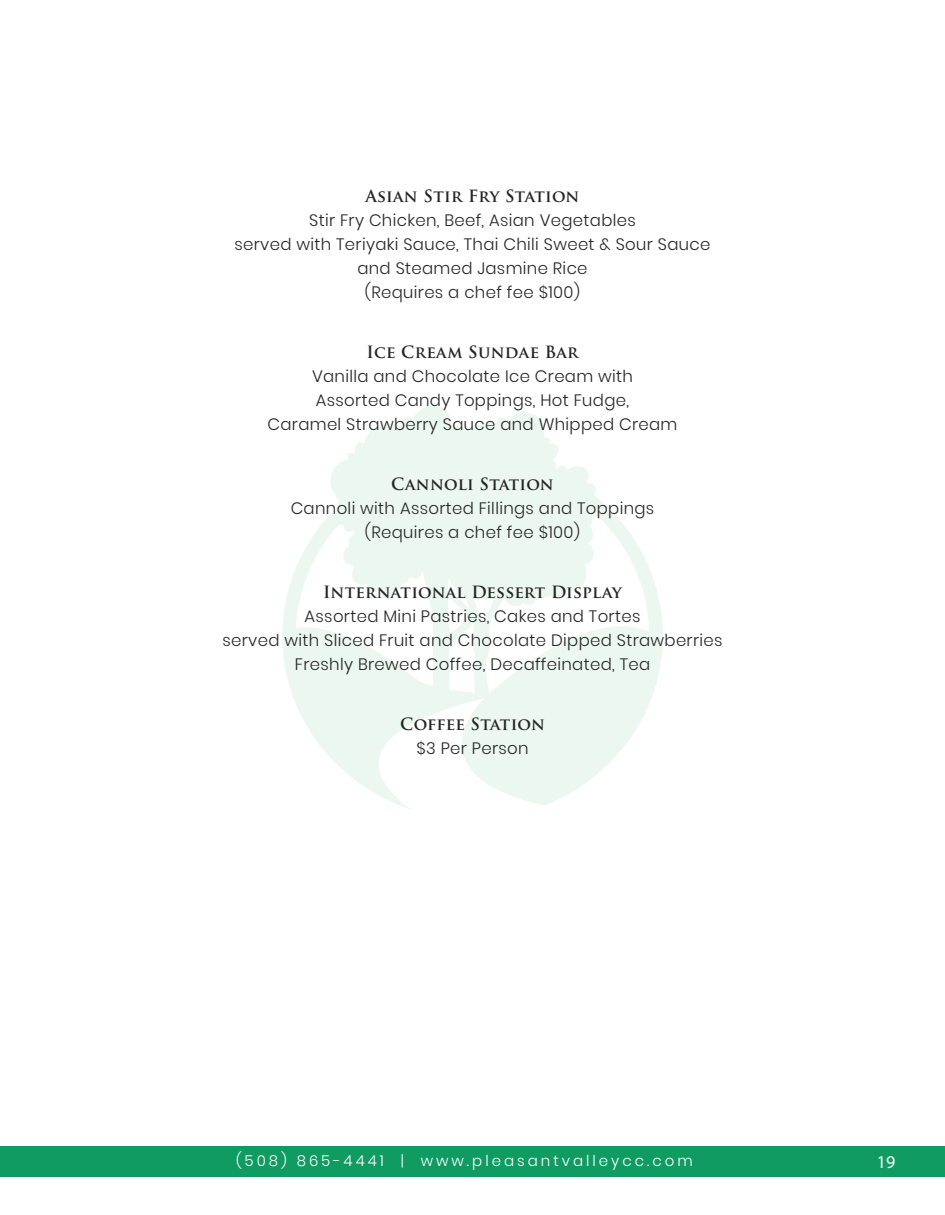
<style>
.page{position:relative;width:945px;height:1215px;background:#fff}
.page>*{position:absolute;margin:0;border:0;box-sizing:border-box;transform-origin:0 0}
.t1{font:18px "Myriad Pro";color:#fff}
.t2{font:300 16.5px/24px "Poppins";letter-spacing:.02em;color:#252525;text-align:center}
.t3{font:700 16.5px "Trajan Pro";letter-spacing:.02em;color:#252525}
.t4{font:700 16.5px "Trajan Pro";color:#252525}
.t5{font:300 15px "Poppins";letter-spacing:.2em;color:#fff}
</style>
<div class="page">
<div style="left:0;top:1146px;width:945px;height:31px;background:#109b63"></div>
<svg style="left:282px;top:406px;width:381px;height:403px;fill:#ecf7f2"></svg>
<p class="t3" style="left:366px;top:188px;width:215px">Asian Stir Fry Station</p>
<p class="t2" style="left:235px;top:208px;width:477px">Stir Fry Chicken, Beef, Asian Vegetables<br>served with Teriyaki Sauce, Thai Chili Sweet &amp; Sour Sauce and Steamed Jasmine Rice<br>(Requires a chef fee $100)</p>
<p class="t3" style="left:367px;top:344px;width:213px">Ice Cream Sundae Bar</p>
<p class="t2" style="left:268px;top:364px;width:411px">Vanilla and Chocolate Ice Cream with<br>Assorted Candy Toppings, Hot Fudge,<br>Caramel Strawberry Sauce and Whipped Cream</p>
<p class="t3" style="left:391px;top:476px;width:164px">Cannoli Station</p>
<p class="t2" style="left:291px;top:496px;width:365px">Cannoli with Assorted Fillings and Toppings (Requires a chef fee $100)</p>
<p class="t3" style="left:323px;top:584px;width:300px">International Dessert Display</p>
<p class="t2" style="left:223px;top:604px;width:502px">Assorted Mini Pastries, Cakes and Tortes<br>served with Sliced Fruit and Chocolate Dipped Strawberries<br>Freshly Brewed Coffee, Decaffeinated, Tea</p>
<p class="t4" style="left:400px;top:716px;width:146px">Coffee Station</p>
<p class="t2" style="left:416px;top:736px;width:114px">$3 Per Person</p>
<p class="t5" style="left:236px;top:1151px;width:458px">(508) 865-4441 | www.pleasantvalleycc.com</p>
<p class="t1" style="left:877px;top:1151px;width:20px">19</p>
</div>
